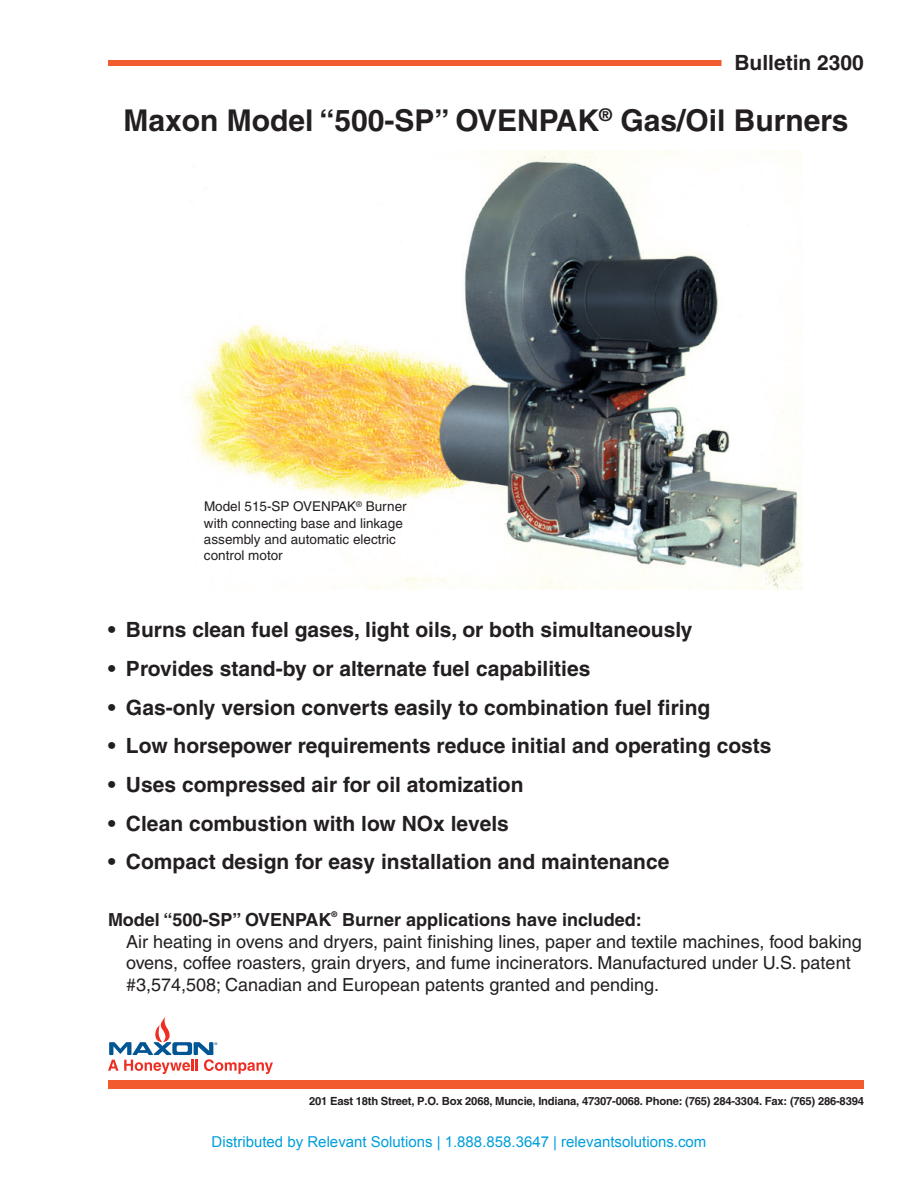
<style>
.page{position:relative;width:918px;height:1188px;background:#fff}
.page>*{position:absolute;margin:0;border:0;box-sizing:border-box;transform-origin:0 0}
.t1{font:700 30px "Helvetica";color:#231f20}
.t2{font:700 21px "Helvetica";color:#231f20}
.t3{font:18px/21.6px "Helvetica";color:#231f20}
.t4{font:700 18px "Helvetica";color:#231f20}
.t5{font:15px "Arial";color:#009edb}
.t6{font:13.5px/16.2px "Helvetica";color:#231f20}
.t7{font:700 11.25px "Helvetica";letter-spacing:-.02em;color:#231f20}
.t8{font:700 7.8px "Helvetica";color:#231f20}
</style>
<div class="page">
<img style="left:184px;top:150px;width:618px;height:440px">
<div style="left:108px;top:1080px;width:756px;height:9px;background:#f15b2e"></div>
<div style="left:108px;top:60px;width:614px;height:6px;background:#f15b2e"></div>
<svg style="left:108px;top:1017px;width:165px;height:57px"></svg>
<p class="t2" style="left:734px;top:50px;width:131px">Bulletin 2300</p>
<p class="t1" style="left:124px;top:102px;width:726px">Maxon Model “500-SP” OVENPAK<sup>®</sup> Gas/Oil Burners</p>
<p class="t6" style="left:204px;top:499px;width:204px">Model 515-SP OVENPAK<sup>®</sup> Burner</p>
<p class="t6" style="left:204px;top:515px;width:200px">with connecting base and linkage assembly and automatic electric control motor</p>
<p class="t2" style="left:108px;top:617px;width:586px">• Burns clean fuel gases, light oils, or both simultaneously</p>
<p class="t2" style="left:108px;top:656px;width:484px">• Provides stand-by or alternate fuel capabilities</p>
<p class="t2" style="left:108px;top:694px;width:604px">• Gas-only version converts easily to combination fuel firing</p>
<p class="t2" style="left:108px;top:733px;width:665px">• Low horsepower requirements reduce initial and operating costs</p>
<p class="t2" style="left:108px;top:772px;width:417px">• Uses compressed air for oil atomization</p>
<p class="t2" style="left:108px;top:811px;width:402px">• Clean combustion with low NOx levels</p>
<p class="t2" style="left:108px;top:849px;width:563px">• Compact design for easy installation and maintenance</p>
<p class="t4" style="left:108px;top:909px;width:225px">Model “500-SP” OVENPAK</p>
<p class="t8" style="left:331px;top:910px;width:7px">®</p>
<p class="t4" style="left:342px;top:909px;width:301px">Burner applications have included:</p>
<p class="t3" style="left:126px;top:931px;width:737px">Air heating in ovens and dryers, paint finishing lines, paper and textile machines, food baking ovens, coffee roasters, grain dryers, and fume incinerators. Manufactured under U.S. patent #3,574,508; Canadian and European patents granted and pending.</p>
<p class="t7" style="left:309px;top:1095px;width:556px">201 East 18th Street, P.O. Box 2068, Muncie, Indiana, 47307-0068. Phone: (765) 284-3304. Fax: (765) 286-8394</p>
<p class="t5" style="left:212px;top:1132px;width:496px">Distributed by Relevant Solutions | 1.888.858.3647 | relevantsolutions.com</p>
</div>
